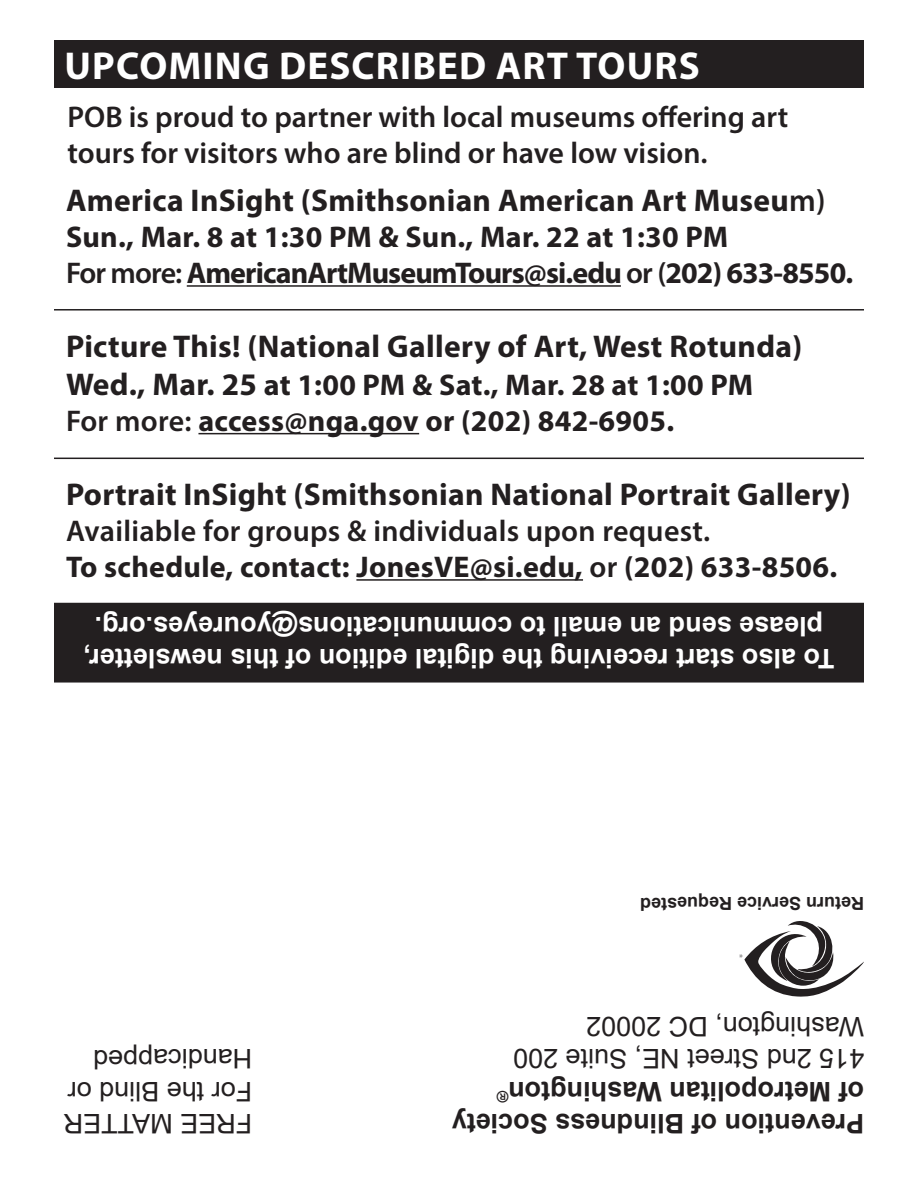
<style>
.page{position:relative;width:918px;height:1188px;background:#fff}
.page>*{position:absolute;margin:0;border:0;box-sizing:border-box;transform-origin:0 0}
.t1{font:700 39px "Myriad Pro";letter-spacing:.03em;color:#fff}
.t2{font:700 31.5px "Myriad Pro";letter-spacing:.01em;color:#231f20}
.t3{font:700 30px/36px "Myriad Pro";letter-spacing:.01em;color:#231f20}
.t4{font:700 30px/36px "Myriad Pro";letter-spacing:-.03em;color:#231f20}
.t5{font:600 30px/36px "Myriad Pro";color:#231f20}
.t6{font:700 27px/32.4px "Arial";color:#fff;text-align:center}
.t7{font:27px/32.4px "Arial";color:#231f20}
.t8{font:700 27px/32.4px "Arial";color:#231f20}
.t9{font:700 18px "Arial";color:#231f20}
.s1{font-weight:600}
.s2{font-size:31.5px}
</style>
<div class="page">
<div style="left:55px;top:604px;width:808px;height:78px;background:#231f20"></div>
<div style="left:54px;top:603px;width:810px;height:80px;border:2px solid #231f20"></div>
<svg style="left:739px;top:921px;width:125px;height:76px"></svg>
<div style="left:54px;top:40px;width:810px;height:48px;background:#231f20"></div>
<hr style="left:54px;top:309px;width:810px;height:2px;background:#231f20">
<hr style="left:187px;top:285px;width:434px;height:2px;background:#231f20">
<hr style="left:356px;top:579px;width:227px;height:2px;background:#231f20">
<hr style="left:54px;top:458px;width:810px;height:1px;background:#231f20">
<hr style="left:198px;top:433px;width:221px;height:1px;background:#231f20">
<p class="t1" style="left:65px;top:41px;width:637px">UPCOMING DESCRIBED ART TOURS</p>
<p class="t5" style="left:68px;top:98px;width:722px">POB is proud to partner with local museums offering art tours for visitors who are blind or have low vision.</p>
<p class="t2" style="left:66px;top:180px;width:761px">America InSight (Smithsonian American Art Museu<span class="s1">m)</span></p>
<p class="t4" style="left:66px;top:218px;width:789px">Sun., Mar. 8 at 1:30 PM &amp; Sun., Mar. 22 at 1:30 PM<br><span class="s1">For more:</span> AmericanArtMuseumTours@si.edu <span class="s1">or (</span>202) 633-8550.</p>
<p class="t2" style="left:66px;top:326px;width:738px">Picture This! (National Gallery of Art, West Rotunda)</p>
<p class="t3" style="left:66px;top:366px;width:689px"><span class="s2">Wed., Mar. 25</span> at 1:00 PM &amp; Sat., Mar. 28 at 1:00 PM<br><span class="s1">For more:</span> access@nga.gov or (202) 842-6905.</p>
<p class="t2" style="left:66px;top:474px;width:786px">Portrait InSight (Smithsonian National Portrait Gallery)</p>
<p class="t3" style="left:66px;top:512px;width:773px"><span class="s1">Availiable for groups &amp; individuals upon request.<br></span>To schedule, contact: JonesVE@si.edu, <span class="s1">or</span> (202) 633-8506.</p>
<p class="t6" style="left:835px;top:674px;width:753px;rotate:-180deg">To also start receiving the digital edition of this newsletter, please send an email to communications@youreyes.org.</p>
<p class="t9" style="left:864px;top:916px;width:226px;rotate:180deg">Return Service Requested</p>
<p class="t7" style="left:252px;top:1108px;width:186px;rotate:180deg">For the Blind or<br>Handicapped</p>
<p class="t7" style="left:252px;top:1140px;width:190px;rotate:180deg">FREE MATTER</p>
<p class="t7" style="left:864px;top:1043px;width:280px;rotate:180deg">Washington, DC 20002</p>
<p class="t7" style="left:864px;top:1075px;width:353px;rotate:180deg">415 2nd Street NE, Suite 200</p>
<p class="t8" style="left:864px;top:1139px;width:414px;rotate:180deg">Prevention of Blindness Society of Metropolitan Washington<sup>®</sup></p>
</div>
